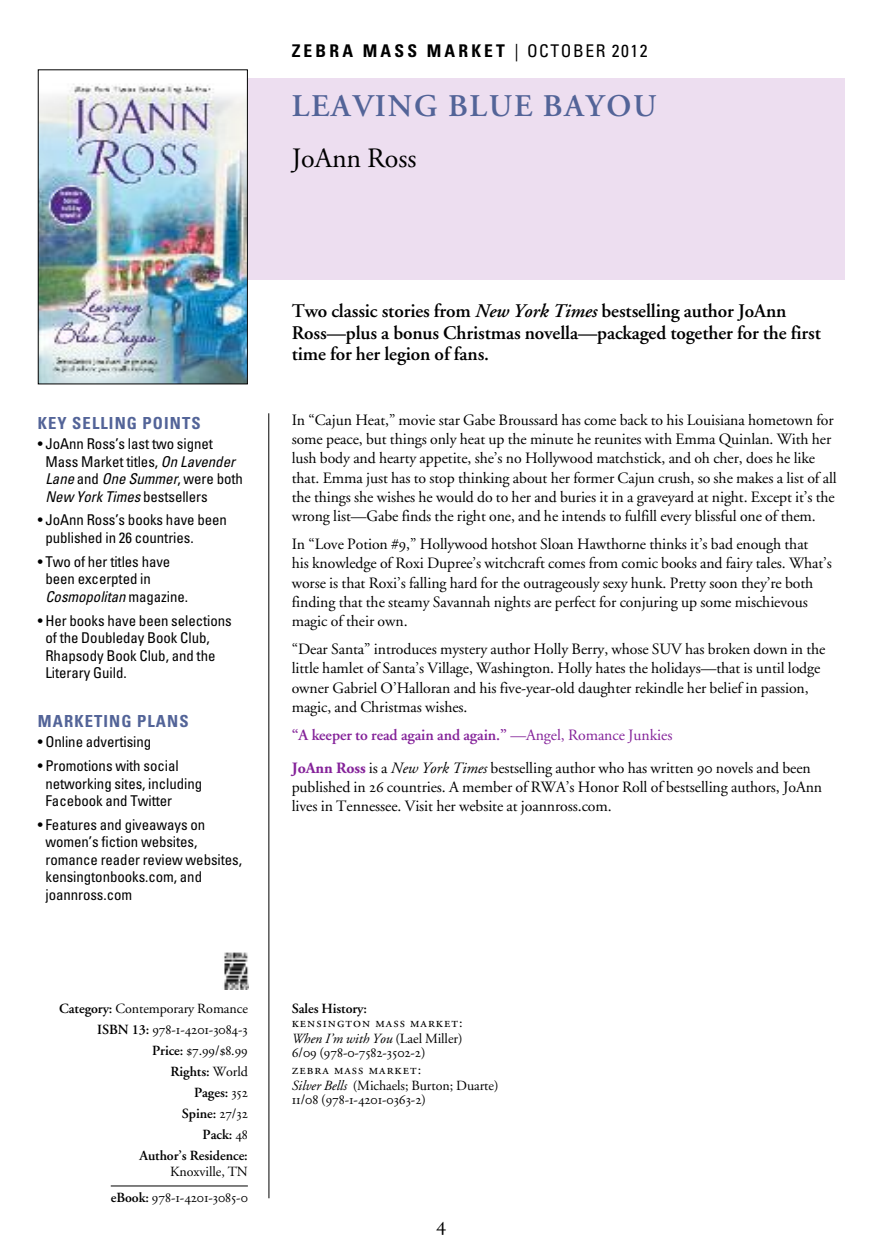
<style>
.page{position:relative;width:882px;height:1260px;background:#fff}
.page>*{position:absolute;margin:0;border:0;box-sizing:border-box;transform-origin:0 0}
.t1{font:600 31.5px "Adobe Garamond";letter-spacing:.055em;color:#536498}
.t2{font:28px "Adobe Garamond";letter-spacing:-.005em;color:#000}
.t3{font:21px "Adobe Garamond Regular SC";color:#000}
.t4{font:600 19.25px/21.9px "Adobe Garamond";letter-spacing:-.005em;color:#000}
.t5{font:700 condensed 17.5px "Univers";letter-spacing:.18em;color:#000}
.t6{font:700 condensed 16.62px "Univers";letter-spacing:.065em;color:#536498}
.t7{font:15.75px/19.2px "Adobe Garamond";letter-spacing:-.005em;color:#000}
.t8{font:condensed 14.88px/17.5px "Univers";letter-spacing:-.005em;color:#000}
.t9{font:14px/21px "Adobe Garamond Regular SC";letter-spacing:-.005em;color:#000;text-align:right}
.t10{font:14px "Adobe Garamond";letter-spacing:-.005em;color:#000}
.t11{font:600 14px/21px "Adobe Garamond";letter-spacing:-.005em;color:#000;text-align:right}
.t12{font:14px/17.5px "Adobe Garamond Regular SC";letter-spacing:.075em;color:#000}
.t13{font:italic 14px "Adobe Garamond";letter-spacing:-.005em;color:#000}
.s1{font-weight:400}
.s2{font-style:italic}
.s3{font-weight:600}
.s4{font-family:"Adobe Garamond";font-weight:600}
.s5{font-family:"Adobe Garamond Regular SC";font-weight:400}
.s6{font-family:"Adobe Garamond Regular SC"}
.s7{font-weight:600;color:#842299}
.s8{color:#842299}
.s9{font-weight:700;color:#842299}
.s10{font-style:normal}
</style>
<div class="page">
<div style="left:226px;top:78px;width:618px;height:202px;background:#eddef0"></div>
<hr style="left:268px;top:413px;width:1px;height:785px;background:#000">
<hr style="left:111px;top:1186px;width:137px;height:1px;background:#000">
<img style="left:40px;top:78px;width:206px;height:304px">
<div style="left:38px;top:69px;width:210px;height:315px;border:1px solid #000"></div>
<img style="left:224px;top:952px;width:25px;height:38px">
<p class="t5" style="left:292px;top:44px;width:357px">ZEBRA MASS MARKET <span class="s1">| OCTOBER 2012</span></p>
<h1 class="t1" style="left:292px;top:94px;width:366px">LEAVING BLUE BAYOU</h1>
<h2 class="t2" style="left:292px;top:146px;width:126px">JoAnn Ross</h2>
<p class="t6" style="left:38px;top:417px;width:164px">KEY SELLING POINTS</p>
<p class="t8" style="left:45px;top:436px;width:199px;text-indent:-8px">• JoAnn Ross’s last two signet<br>Mass Market titles, <span class="s2">On Lavender<br>Lane</span> and <span class="s2">One Summer</span>, were both<br><span class="s2">New York Times</span> bestsellers</p>
<p class="t8" style="left:45px;top:513px;width:183px;text-indent:-8px">• JoAnn Ross’s books have been published in 26 countries.</p>
<p class="t8" style="left:45px;top:554px;width:144px;text-indent:-8px">• Two of her titles have been excerpted in<br><span class="s2">Cosmopolitan</span> magazine.</p>
<p class="t8" style="left:45px;top:613px;width:188px;text-indent:-8px">• Her books have been selections of the Doubleday Book Club,<br>Rhapsody Book Club, and the<br>Literary Guild.</p>
<p class="t6" style="left:38px;top:715px;width:152px">MARKETING PLANS</p>
<p class="t8" style="left:38px;top:734px;width:115px">• Online advertising</p>
<p class="t8" style="left:45px;top:758px;width:158px;text-indent:-8px">• Promotions with social networking sites, including<br>Facebook and Twitter</p>
<p class="t8" style="left:45px;top:817px;width:198px;text-indent:-8px">• Features and giveaways on women’s fiction websites, romance reader review websites, kensingtonbooks.com, and joannross.com</p>
<p class="t10" style="left:59px;top:1003px;width:190px"><span class="s3">Category:</span> Contemporary Romance</p>
<p class="t9" style="left:97px;top:1020px;width:152px"><span class="s4">ISBN 13:</span> 978-1-4201-3084-3<br><span class="s4">Price:</span> $7.99/$8.99</p>
<p class="t11" style="left:139px;top:1062px;width:110px">Rights: <span class="s1">World<br></span>Pages: <span class="s5">352<br></span>Spine: <span class="s5">27/32<br></span>Pack: <span class="s5">48<br></span>Author’s Residence:</p>
<p class="t10" style="left:170px;top:1166px;width:79px">Knoxville, TN</p>
<p class="t9" style="left:111px;top:1189px;width:139px"><span class="s4">eBook:</span> 978-1-4201-3085-0</p>
<p class="t4" style="left:292px;top:301px;width:531px">Two classic stories from <span class="s2">New York Times</span> bestselling author JoAnn<br>Ross—plus a bonus Christmas novella—packaged together for the first time for her legion of fans.</p>
<p class="t7" style="left:292px;top:412px;width:546px">In “Cajun Heat,” movie star Gabe Broussard has come back to his Louisiana hometown for some peace, but things only heat up the minute he reunites with Emma Quinlan. With her lush body and hearty appetite, she’s no Hollywood matchstick, and oh cher, does he like that. Emma just has to stop thinking about her former Cajun crush, so she makes a list of all the things she wishes he would do to her and buries it in a graveyard at night. Except it’s the wrong list—Gabe finds the right one, and he intends to fulfill every blissful one of them.</p>
<p class="t7" style="left:292px;top:536px;width:542px">In “Love Potion #<span class="s6">9</span>,” Hollywood hotshot Sloan Hawthorne thinks it’s bad enough that<br>his knowledge of Roxi Dupree’s witchcraft comes from comic books and fairy tales. What’s worse is that Roxi’s falling hard for the outrageously sexy hunk. Pretty soon they’re both finding that the steamy Savannah nights are perfect for conjuring up some mischievous magic of their own.</p>
<p class="t7" style="left:292px;top:641px;width:535px">“Dear Santa” introduces mystery author Holly Berry, whose SUV has broken down in the little hamlet of Santa’s Village, Washington. Holly hates the holidays—that is until lodge owner Gabriel O’Halloran and his five-year-old daughter rekindle her belief in passion, magic, and Christmas wishes.</p>
<p class="t7" style="left:292px;top:720px;width:521px;line-height:33.2px"><span class="s7">“A keeper to read again and again.”</span> <span class="s8">—Angel, Romance Junkies<br></span><span class="s9">JoAnn Ross</span> is a <span class="s2">New York Times</span> bestselling author who has written <span class="s6">90</span> novels and been</p>
<p class="t7" style="left:292px;top:779px;width:532px">published in <span class="s6">26</span> countries. A member of RWA’s Honor Roll of bestselling authors, JoAnn lives in Tennessee. Visit her website at joannross.com.</p>
<p class="t11" style="left:292px;top:999px;width:77px">Sales History:</p>
<p class="t12" style="left:292px;top:1015px;width:172px">kensington mass market:</p>
<p class="t13" style="left:292px;top:1033px;width:172px">When I’m with You <span class="s10">(Lael Miller)</span></p>
<p class="t12" style="left:292px;top:1045px;width:135px">6/09 (978-0-7582-3502-2) zebra mass market:</p>
<p class="t10" style="left:292px;top:1080px;width:208px"><span class="s2">Silver Bells</span> (Michaels; Burton; Duarte)</p>
<p class="t9" style="left:292px;top:1090px;width:136px">11/08 (978-1-4201-0363-2)</p>
<h3 class="t3" style="left:436px;top:1216px;width:11px">4</h3>
</div>
